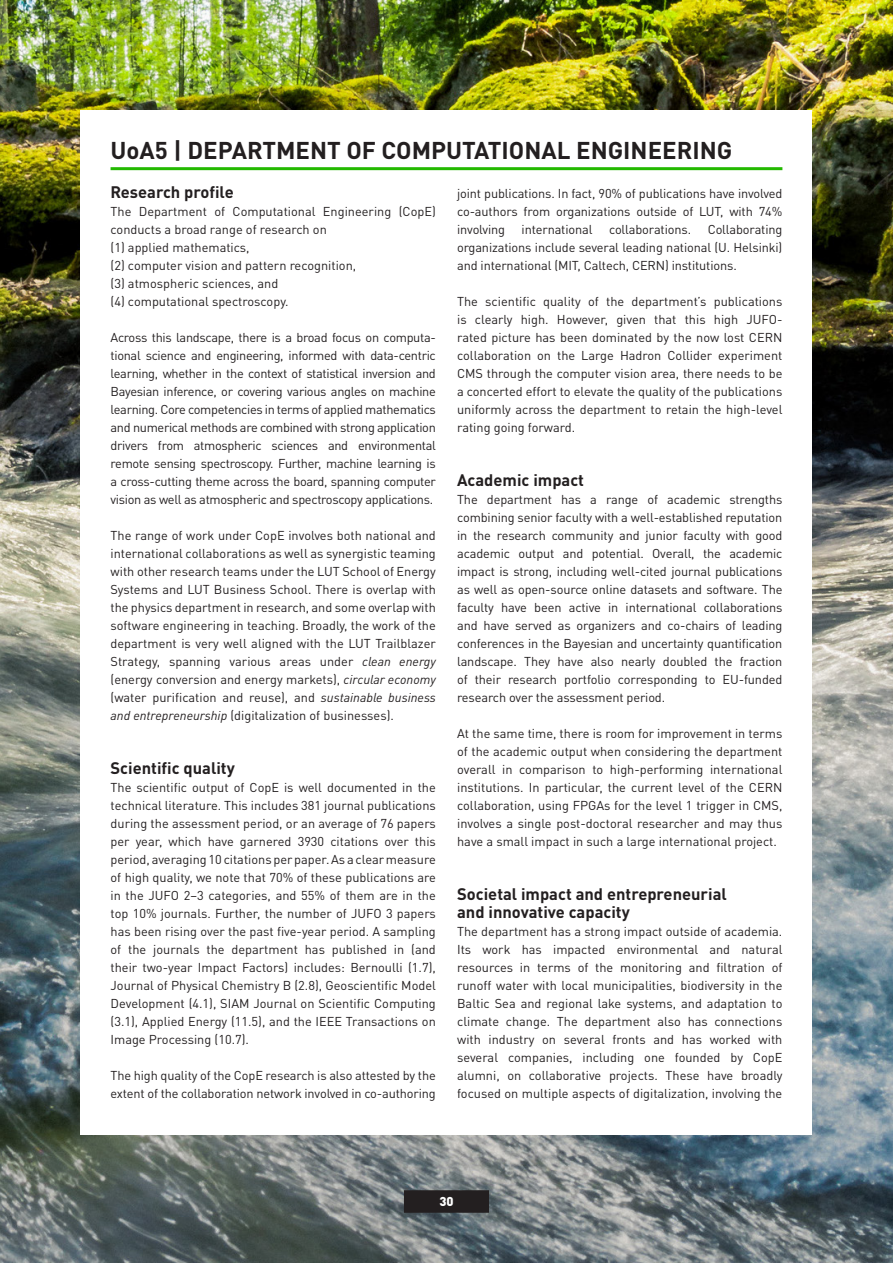
<style>
.page{position:relative;width:893px;height:1263px;background:#fff}
.page>*{position:absolute;margin:0;border:0;box-sizing:border-box;transform-origin:0 0}
.H4___16_pt_kopio{font:700 24px "DIN Pro";color:#231f20}
.H3___Heading_11pt{font:700 16.5px/18px "DIN Pro";color:#231f20}
.p___Leipis{font:12.75px/18px "DIN Pro";color:#231f20;text-align:justify}
.t1{font:900 12.75px "DIN Pro";color:#fff}
.s1{font-style:italic}
</style>
<div class="page">
<img style="left:0;top:0;width:893px;height:1263px">
<div style="left:81px;top:111px;width:731px;height:1024px;background:#fff"></div>
<hr style="left:111px;top:167px;width:671px;height:3px;background:#23b900">
<div style="left:404px;top:1190px;width:85px;height:23px;background:#231f20"></div>
<p class="H4___16_pt_kopio" style="left:111px;top:130px;width:623px">UoA5 | DEPARTMENT OF COMPUTATIONAL ENGINEERING</p>
<p class="H3___Heading_11pt" style="left:111px;top:181px;width:125px">Research profile</p>
<p class="p___Leipis" style="left:111px;top:201px;width:327px">The Department of Computational Engineering (CopE) conducts a broad range of research on</p>
<p class="p___Leipis" style="left:111px;top:237px;width:141px">(1) applied mathematics,</p>
<p class="p___Leipis" style="left:111px;top:255px;width:247px">(2) computer vision and pattern recognition,</p>
<p class="p___Leipis" style="left:111px;top:273px;width:169px">(3) atmospheric sciences, and</p>
<p class="p___Leipis" style="left:111px;top:291px;width:180px">(4) computational spectroscopy.</p>
<p class="p___Leipis" style="left:111px;top:327px;width:327px">Across this landscape, there is a broad focus on computa&shy;tional science and engineering, informed with data-centric learning, whether in the context of statistical inversion and Bayesian inference, or covering various angles on machine learning. Core competencies in terms of applied mathematics and numerical methods are combined with strong application drivers from atmospheric sciences and environmental remote sensing spectroscopy. Further, machine learning is a cross-cutting theme across the board, spanning computer vision as well as atmospheric and spectroscopy applications.</p>
<p class="p___Leipis" style="left:111px;top:525px;width:327px">The range of work under CopE involves both national and international collaborations as well as synergistic teaming with other research teams under the LUT School of Energy Systems and LUT Business School. There is overlap with the physics department in research, and some overlap with software engineering in teaching. Broadly, the work of the department is very well aligned with the LUT Trailblazer Strategy, spanning various areas under <span class="s1">clean energy </span>(energy conversion and energy markets), <span class="s1">circular economy </span>(water purification and reuse), and <span class="s1">sustainable business and entrepreneurship</span> (digitalization of businesses).</p>
<p class="H3___Heading_11pt" style="left:111px;top:757px;width:126px">Scientific quality</p>
<p class="p___Leipis" style="left:111px;top:777px;width:327px">The scientific output of CopE is well documented in the technical literature. This includes 381 journal publications during the assessment period, or an average of 76 papers per year, which have garnered 3930 citations over this period, averaging 10 citations per paper. As a clear measure of high quality, we note that 70% of these publications are in the JUFO 2–3 categories, and 55% of them are in the top 10% journals. Further, the number of JUFO 3 papers has been rising over the past five-year period. A sampling of the journals the department has published in (and their two-year Impact Factors) includes: Bernoulli (1.7), Journal of Physical Chemistry B (2.8), Geoscientific Model Development (4.1), SIAM Journal on Scientific Computing (3.1), Applied Energy (11.5), and the IEEE Transactions on Image Processing (10.7).</p>
<p class="p___Leipis" style="left:111px;top:1065px;width:327px">The high quality of the CopE research is also attested by the extent of the collaboration network involved in co-authoring</p>
<p class="p___Leipis" style="left:457px;top:183px;width:327px">joint publications. In fact, 90% of publications have involved co-authors from organizations outside of LUT, with 74% involving</p>
<p class="p___Leipis" style="left:457px;top:219px;width:327px;text-indent:251px">Collaborating organizations include several leading national (U. Helsinki) and international (MIT, Caltech, CERN) institutions.</p>
<p class="p___Leipis" style="left:457px;top:291px;width:327px;text-align:left">The scientific quality of the department’s publications is clearly high. However, given that this high JUFO&shy;rated picture has been dominated by the now lost CERN collaboration on the Large Hadron Collider experiment CMS through the computer vision area, there needs to be a concerted effort to elevate the quality of the publications uniformly across the department to retain the high-level rating going forward.</p>
<p class="H3___Heading_11pt" style="left:457px;top:469px;width:128px">Academic impact</p>
<p class="p___Leipis" style="left:457px;top:489px;width:327px">The department has a range of academic strengths combining senior faculty with a well-established reputation in the research community and junior faculty with good academic output and potential. Overall, the academic impact is strong, including well-cited journal publications as well as open-source online datasets and software. The faculty have been active in international collaborations and have served as organizers and co-chairs of leading conferences in the Bayesian and uncertainty quantification landscape. They have also nearly doubled the fraction of their research portfolio corresponding to EU-funded research over the assessment period.</p>
<p class="p___Leipis" style="left:457px;top:723px;width:327px">At the same time, there is room for improvement in terms of the academic output when considering the department overall in comparison to high-performing international institutions. In particular, the current level of the CERN collaboration, using FPGAs for the level 1 trigger in CMS, involves a single post-doctoral researcher and may thus have a small impact in such a large international project.</p>
<p class="H3___Heading_11pt" style="left:457px;top:883px;width:271px">Societal impact and entrepreneurial and innovative capacity</p>
<p class="p___Leipis" style="left:457px;top:921px;width:327px">The department has a strong impact outside of academia.<br>Its work has impacted environmental and natural resources in terms of the monitoring and filtration of runoff water with local municipalities, biodiversity in the Baltic Sea and regional lake systems, and adaptation to climate change. The department also has connections with industry on several fronts and has worked with several companies, including one founded by CopE alumni, on collaborative projects. These have broadly focused on multiple aspects of digitalization, involving the</p>
<p class="p___Leipis" style="left:522px;top:219px;width:72px">international</p>
<p class="p___Leipis" style="left:609px;top:219px;width:84px">collaborations.</p>
<p class="t1" style="left:439px;top:1190px;width:16px">30</p>
</div>
